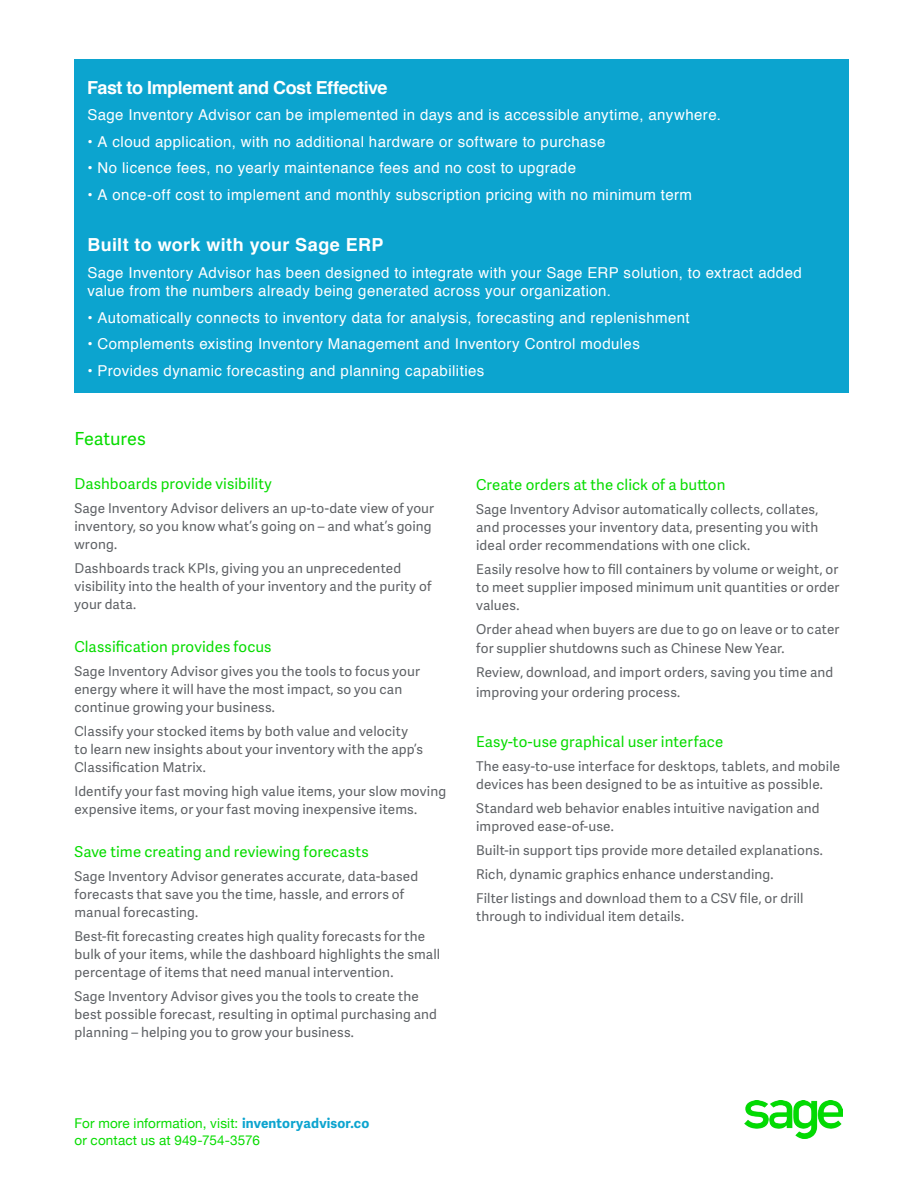
<style>
.page{position:relative;width:918px;height:1188px;background:#fff}
.page>*{position:absolute;margin:0;border:0;box-sizing:border-box;transform-origin:0 0}
.t1{font:700 18px "Helvetica";letter-spacing:-.01em;color:#fff}
.t2{font:700 18px "Helvetica";letter-spacing:.02em;color:#fff}
.t3{font:18px "Adelle Sans SAGE";letter-spacing:-.005em;color:#07dc00}
.t4{font:15px/18px "Helvetica";letter-spacing:.03em;color:#fff}
.t5{font:15px "Adelle Sans SAGE";letter-spacing:.005em;color:#07dc00}
.t6{font:13.5px/18px "Adelle Sans SAGE";letter-spacing:.01em;color:#5e6165}
.t7{font:13.5px/16.2px "Helvetica Neue";letter-spacing:.01em;color:#07dc00}
.s1{font-family:"Adelle Sans SAGE";font-weight:700;color:#0ca4cf}
</style>
<div class="page">
<div style="left:74px;top:59px;width:775px;height:333px;background:#0ca4cf"></div>
<img style="left:744px;top:1101px;width:99px;height:37px">
<h1 class="t1" style="left:87px;top:73px;width:302px">Fast to Implement and Cost Effective</h1>
<p class="t4" style="left:87px;top:106px;width:635px">Sage Inventory Advisor can be implemented in days and is accessible anytime, anywhere.</p>
<p class="t4" style="left:87px;top:133px;width:520px">• A cloud application, with no additional hardware or software to purchase</p>
<p class="t4" style="left:87px;top:160px;width:490px">• No licence fees, no yearly maintenance fees and no cost to upgrade</p>
<p class="t4" style="left:87px;top:186px;width:606px">• A once-off cost to implement and monthly subscription pricing with no minimum term</p>
<h1 class="t2" style="left:87px;top:230px;width:298px">Built to work with your Sage ERP</h1>
<p class="t4" style="left:87px;top:264px;width:716px">Sage Inventory Advisor has been designed to integrate with your Sage ERP solution, to extract added value from the numbers already being generated across your organization.</p>
<p class="t4" style="left:87px;top:309px;width:604px">• Automatically connects to inventory data for analysis, forecasting and replenishment</p>
<p class="t4" style="left:87px;top:335px;width:554px">• Complements existing Inventory Management and Inventory Control modules</p>
<p class="t4" style="left:87px;top:362px;width:399px">• Provides dynamic forecasting and planning capabilities</p>
<h1 class="t3" style="left:74px;top:426px;width:73px">Features</h1>
<p class="t5" style="left:74px;top:473px;width:199px">Dashboards provide visibility</p>
<p class="t6" style="left:74px;top:498px;width:361px">Sage Inventory Advisor delivers an up-to-date view of your inventory, so you know what’s going on – and what’s going wrong.</p>
<p class="t6" style="left:74px;top:558px;width:358px">Dashboards track KPIs, giving you an unprecedented visibility into the health of your inventory and the purity of your data.</p>
<p class="t5" style="left:74px;top:636px;width:199px">Classification provides focus</p>
<p class="t6" style="left:74px;top:662px;width:347px">Sage Inventory Advisor gives you the tools to focus your energy where it will have the most impact, so you can continue growing your business.</p>
<p class="t6" style="left:74px;top:722px;width:350px">Classify your stocked items by both value and velocity to learn new insights about your inventory with the app’s<br>Classification Matrix.</p>
<p class="t6" style="left:74px;top:782px;width:373px">Identify your fast moving high value items, your slow moving expensive items, or your fast moving inexpensive items.</p>
<p class="t5" style="left:74px;top:841px;width:296px">Save time creating and reviewing forecasts</p>
<p class="t6" style="left:74px;top:867px;width:345px">Sage Inventory Advisor generates accurate, data-based forecasts that save you the time, hassle, and errors of manual forecasting.</p>
<p class="t6" style="left:74px;top:927px;width:367px">Best-fit forecasting creates high quality forecasts for the bulk of your items, while the dashboard highlights the small percentage of items that need manual intervention.</p>
<p class="t6" style="left:74px;top:987px;width:364px">Sage Inventory Advisor gives you the tools to create the best possible forecast, resulting in optimal purchasing and planning – helping you to grow your business.</p>
<p class="t5" style="left:476px;top:474px;width:251px">Create orders at the click of a button</p>
<p class="t6" style="left:476px;top:499px;width:344px;text-align:justify">Sage Inventory Advisor automatically collects, collates, and processes your inventory data, presenting you with ideal order recommendations with one click.</p>
<p class="t6" style="left:476px;top:559px;width:365px;text-align:justify">Easily resolve how to fill containers by volume or weight, or to meet supplier imposed minimum unit quantities or order values.</p>
<p class="t6" style="left:476px;top:619px;width:365px;line-height:19.5px">Order ahead when buyers are due to go on leave or to cater for supplier shutdowns such as Chinese New Year.</p>
<p class="t6" style="left:476px;top:662px;width:359px;line-height:19.5px">Review, download, and import orders, saving you time and improving your ordering process.</p>
<p class="t5" style="left:476px;top:731px;width:249px">Easy-to-use graphical user interface</p>
<p class="t6" style="left:476px;top:757px;width:366px">The easy-to-use interface for desktops, tablets, and mobile devices has been designed to be as intuitive as possible.</p>
<p class="t6" style="left:476px;top:799px;width:345px">Standard web behavior enables intuitive navigation and improved ease-of-use.</p>
<p class="t6" style="left:476px;top:838px;width:348px;line-height:24px">Built-in support tips provide more detailed explanations.<br>Rich, dynamic graphics enhance understanding.<br>Filter listings and download them to a CSV file, or drill</p>
<p class="t6" style="left:476px;top:907px;width:210px">through to individual item details.</p>
<p class="t7" style="left:74px;top:1116px;width:296px">For more information, visit: <span class="s1">inventoryadvisor.co </span>or contact us at 949-754-3576</p>
</div>
